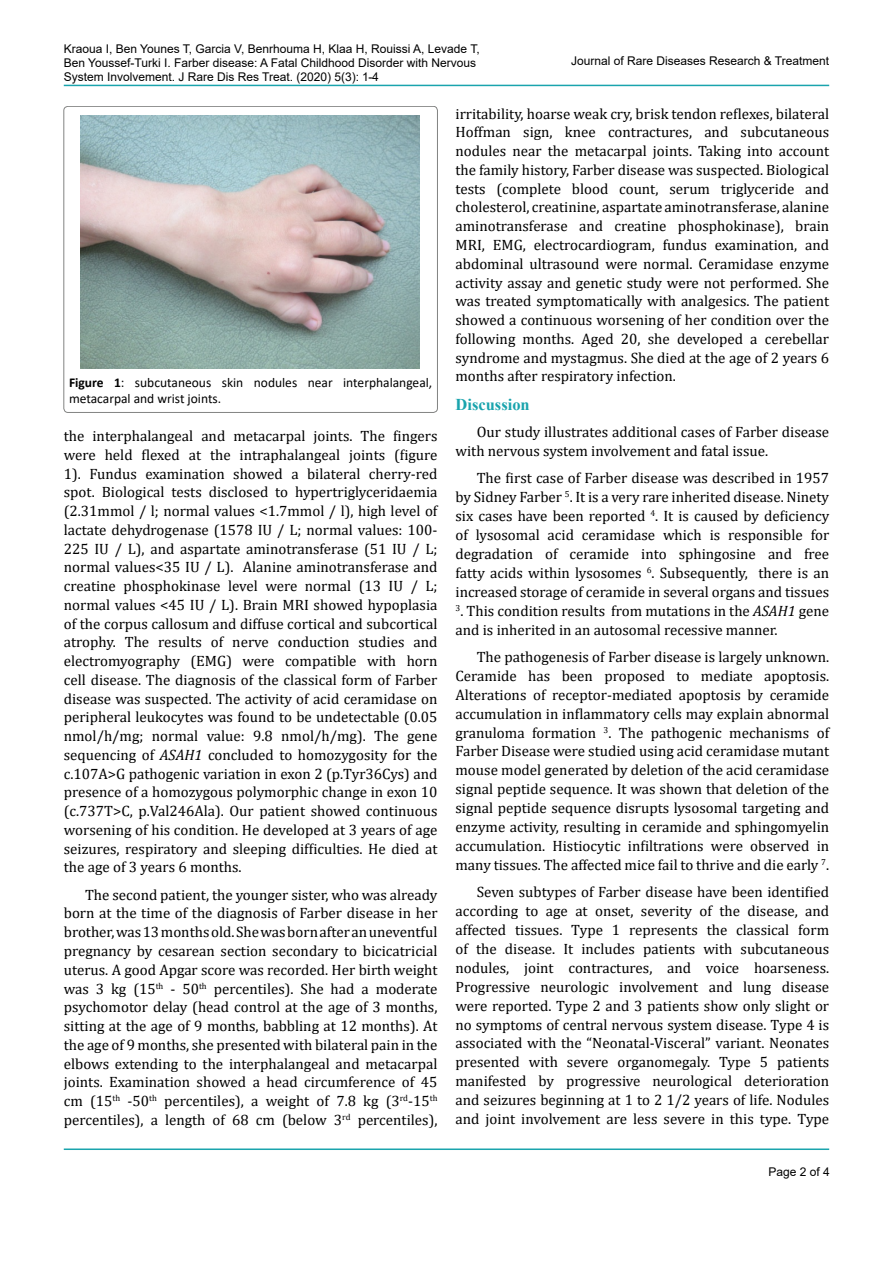
<style>
.page{position:relative;width:893px;height:1263px;background:#fff}
.page>*{position:absolute;margin:0;border:0;box-sizing:border-box;transform-origin:0 0}
.t1{font:700 16.5px "Times New Roman";color:#1aa4ad}
.t2{font:15px/18.8px "Cambria";color:#000;text-align:justify}
.t3{font:13.5px/16.2px "Calibri";color:#000}
.t4{font:12px/14.4px "Arial";color:#000}
.s1{font-weight:700}
.s2{font-style:italic}
</style>
<div class="page">
<hr style="left:64px;top:1148px;width:765px;height:2px;background:#1aa4ad">
<hr style="left:64px;top:85px;width:765px;height:1px;background:#1aa4ad">
<div style="left:64px;top:106px;width:373px;height:306px;border:1px solid #000400;border-radius:4px"></div>
<img style="left:81px;top:116px;width:339px;height:252px">
<p class="t4" style="left:64px;top:41px;width:417px">Kraoua I, Ben Younes T, Garcia V, Benrhouma H, Klaa H, Rouissi A, Levade T,<br>Ben Youssef-Turki I. Farber disease: A Fatal Childhood Disorder with Nervous<br>System Involvement. J Rare Dis Res Treat. (2020) 5(3): 1-4</p>
<p class="t4" style="left:571px;top:54px;width:260px">Journal of Rare Diseases Research &amp; Treatment</p>
<p class="t3" style="left:69px;top:374px;width:365px"><span class="s1">Figure 1</span>: subcutaneous skin nodules near interphalangeal, metacarpal and wrist joints.</p>
<p class="t2" style="left:64px;top:427px;width:375px">the interphalangeal and metacarpal joints. The fingers were held flexed at the intraphalangeal joints (figure 1). Fundus examination showed a bilateral cherry-red spot. Biological tests disclosed to hypertriglyceridaemia (2.31mmol / l; normal values &lt;1.7mmol / l), high level of lactate dehydrogenase (1578 IU / L; normal values: 100- 225 IU / L), and aspartate aminotransferase (51 IU / L; normal values&lt;35 IU / L). Alanine aminotransferase and creatine phosphokinase level were normal (13 IU / L; normal values &lt;45 IU / L). Brain MRI showed hypoplasia of the corpus callosum and diffuse cortical and subcortical atrophy. The results of nerve conduction studies and electromyography (EMG) were compatible with horn cell disease. The diagnosis of the classical form of Farber disease was suspected. The activity of acid ceramidase on peripheral leukocytes was found to be undetectable (0.05 nmol/h/mg; normal value: 9.8 nmol/h/mg). The gene sequencing of <span class="s2">ASAH1</span> concluded to homozygosity for the c.107A&gt;G pathogenic variation in exon 2 (p.Tyr36Cys) and presence of a homozygous polymorphic change in exon 10 (c.737T&gt;C, p.Val246Ala). Our patient showed continuous worsening of his condition. He developed at 3 years of age seizures, respiratory and sleeping difficulties. He died at the age of 3 years 6 months.</p>
<p class="t2" style="left:64px;top:885px;width:375px;text-indent:21px">The second patient, the younger sister, who was already born at the time of the diagnosis of Farber disease in her brother, was 13 months old. She was born after an uneventful pregnancy by cesarean section secondary to bicicatricial uterus. A good Apgar score was recorded. Her birth weight was 3 kg (15<sup>th</sup> - 50<sup>th</sup> percentiles). She had a moderate psychomotor delay (head control at the age of 3 months, sitting at the age of 9 months, babbling at 12 months). At the age of 9 months, she presented with bilateral pain in the elbows extending to the interphalangeal and metacarpal joints. Examination showed a head circumference of 45 cm (15<sup>th</sup> -50<sup>th</sup> percentiles), a weight of 7.8 kg (3<sup>rd</sup>-15<sup>th </sup>percentiles), a length of 68 cm (below 3<sup>rd</sup> percentiles),</p>
<p class="t2" style="left:455px;top:104px;width:375px">irritability, hoarse weak cry, brisk tendon reflexes, bilateral Hoffman sign, knee contractures, and subcutaneous nodules near the metacarpal joints. Taking into account the family history, Farber disease was suspected. Biological tests (complete blood count, serum triglyceride and cholesterol, creatinine, aspartate aminotransferase, alanine aminotransferase and creatine phosphokinase), brain MRI, EMG, electrocardiogram, fundus examination, and abdominal ultrasound were normal. Ceramidase enzyme activity assay and genetic study were not performed. She was treated symptomatically with analgesics. The patient showed a continuous worsening of her condition over the following months. Aged 20, she developed a cerebellar syndrome and mystagmus. She died at the age of 2 years 6 months after respiratory infection.</p>
<p class="t1" style="left:455px;top:392px;width:76px">Discussion</p>
<p class="t2" style="left:455px;top:422px;width:375px;text-indent:21px">Our study illustrates additional cases of Farber disease with nervous system involvement and fatal issue.</p>
<p class="t2" style="left:455px;top:469px;width:375px;text-indent:21px">The first case of Farber disease was described in 1957 by Sidney Farber <sup>5</sup>. It is a very rare inherited disease. Ninety six cases have been reported <sup>4</sup>. It is caused by deficiency of lysosomal acid ceramidase which is responsible for degradation of ceramide into sphingosine and free fatty acids within lysosomes <sup>6</sup>. Subsequently, there is an increased storage of ceramide in several organs and tissues</p>
<p class="t2" style="left:455px;top:601px;width:375px"><sup>3</sup>. This condition results from mutations in the <span class="s2">ASAH1</span> gene and is inherited in an autosomal recessive manner.</p>
<p class="t2" style="left:455px;top:647px;width:375px;text-indent:21px">The pathogenesis of Farber disease is largely unknown.<br>Ceramide has been proposed to mediate apoptosis.<br>Alterations of receptor-mediated apoptosis by ceramide accumulation in inflammatory cells may explain abnormal granuloma formation <sup>3</sup>. The pathogenic mechanisms of Farber Disease were studied using acid ceramidase mutant mouse model generated by deletion of the acid ceramidase signal peptide sequence. It was shown that deletion of the signal peptide sequence disrupts lysosomal targeting and enzyme activity, resulting in ceramide and sphingomyelin accumulation. Histiocytic infiltrations were observed in many tissues. The affected mice fail to thrive and die early <sup>7</sup>.</p>
<p class="t2" style="left:455px;top:883px;width:375px;text-indent:21px">Seven subtypes of Farber disease have been identified according to age at onset, severity of the disease, and affected tissues. Type 1 represents the classical form of the disease. It includes patients with subcutaneous nodules, joint contractures, and voice hoarseness.<br>Progressive neurologic involvement and lung disease were reported. Type 2 and 3 patients show only slight or no symptoms of central nervous system disease. Type 4 is associated with the “Neonatal-Visceral” variant. Neonates presented with severe organomegaly. Type 5 patients manifested by progressive neurological deterioration and seizures beginning at 1 to 2 1/2 years of life. Nodules and joint involvement are less severe in this type. Type</p>
<p class="t4" style="left:768px;top:1165px;width:63px">Page 2 of 4</p>
</div>
